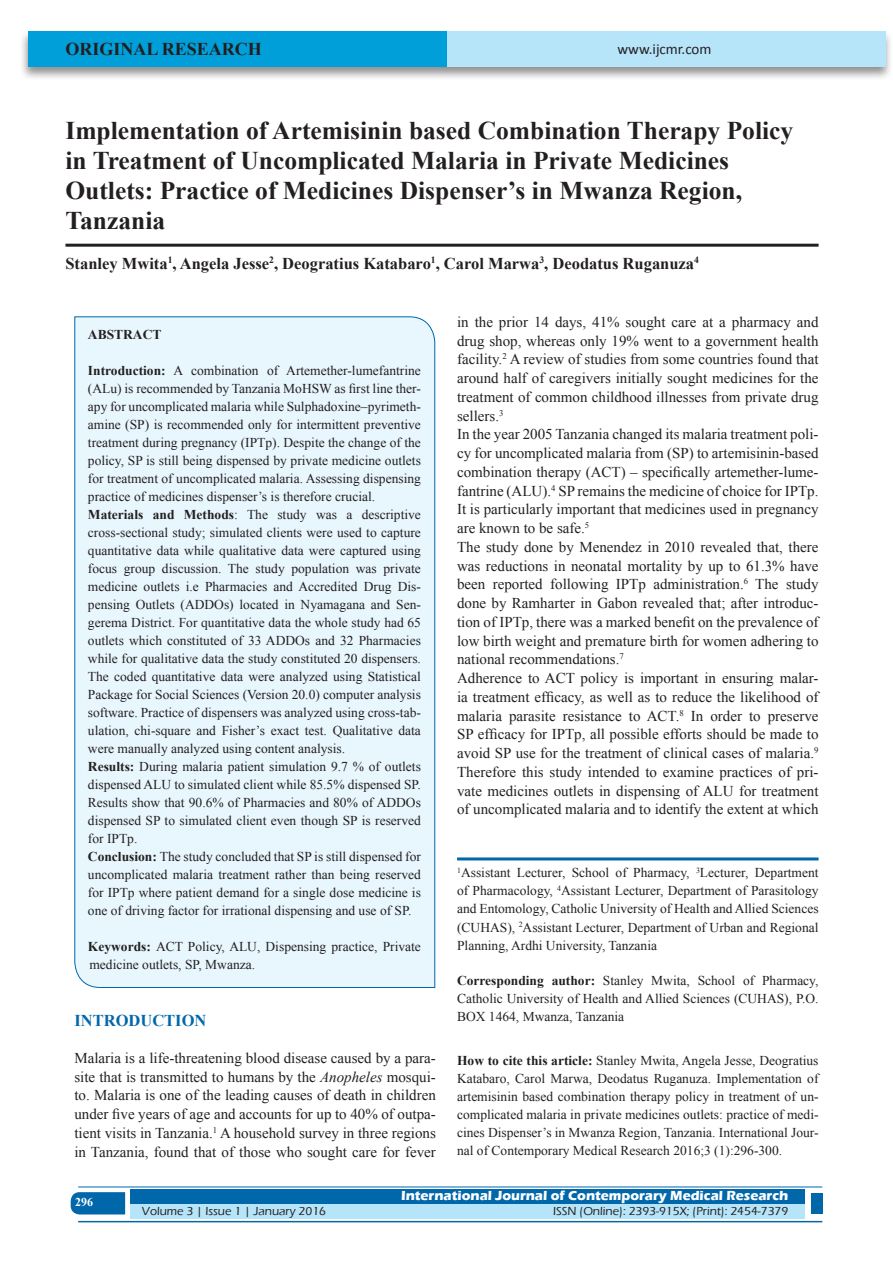
<style>
.page{position:relative;width:893px;height:1263px;background:#fff}
.page>*{position:absolute;margin:0;border:0;box-sizing:border-box;transform-origin:0 0}
.A_Title_New{font:700 25.5px/30px "Times New Roman";color:#231f20}
.AT_new{font:700 18px "Times New Roman";color:#231f20}
.AU-New{font:700 16.5px "Times New Roman";color:#231f20}
.ABS_new{font:700 16.5px "Times New Roman";color:#0067aa}
.TX_New{font:15px/18.8px "Times New Roman";color:#231f20;text-align:justify}
.t1{font:15px "Calibri";color:#231f20}
.HTC_new{font:13.5px/18px "Times New Roman";color:#231f20}
.Affi_New{font:13.5px/18px "Times New Roman";color:#231f20;text-align:justify}
.Corresponding{font:13.5px/18px "Times New Roman";color:#231f20;text-align:justify}
.t2{font:700 13.5px "Eras ITC";color:#fff}
.t3{font:700 13.5px "Times New Roman";color:#231f20}
.t4{font:500 12px "Eras ITC";color:#231f20}
.t5{font:700 12px "Times New Roman";color:#fff}
.s1{font-weight:700}
.s2{font-style:italic}
</style>
<div class="page">
<div style="left:19px;top:29px;width:874px;height:52px;background:#231f20;opacity:.5"></div>
<div style="left:28px;top:31px;width:857px;height:35px;background:#b6e4f9"></div>
<div style="left:28px;top:31px;width:418px;height:35px;background:#009fda"></div>
<svg style="left:71px;top:1192px;width:54px;height:22px"></svg>
<div style="left:130px;top:1189px;width:674px;height:15px;background:#0067aa"></div>
<div style="left:130px;top:1204px;width:674px;height:15px;background:#b6e4f9"></div>
<hr style="left:78px;top:1186px;width:744px;height:1px;background:#0067aa">
<hr style="left:78px;top:1221px;width:744px;height:1px;background:#0067aa">
<div style="left:811px;top:1193px;width:11px;height:21px;background:#0067aa"></div>
<hr style="left:65px;top:244px;width:754px;height:3px;background:#231f20">
<div style="left:74px;top:316px;width:361px;height:672px;background:#e8f6fd"></div>
<hr style="left:457px;top:857px;width:362px;height:3px;background:#0067aa">
<p class="AT_new" style="left:65px;top:36px;width:198px">ORIGINAL RESEARCH</p>
<p class="t1" style="left:617px;top:40px;width:96px">www.ijcmr.com</p>
<p class="A_Title_New" style="left:65px;top:115px;width:729px">Implementation of Artemisinin based Combination Therapy Policy in Treatment of Uncomplicated Malaria in Private Medicines Outlets: Practice of Medicines Dispenser’s in Mwanza Region, Tanzania</p>
<p class="AU-New" style="left:65px;top:252px;width:635px">Stanley Mwita<sup>1</sup>, Angela Jesse<sup>2</sup>, Deogratius Katabaro<sup>1</sup>, Carol Marwa<sup>3</sup>, Deodatus Ruganuza<sup>4</sup></p>
<p class="t3" style="left:88px;top:325px;width:75px">ABSTRACT</p>
<p class="HTC_new" style="left:88px;top:361px;width:335px"><span class="s1">Introduction:</span> A combination of Artemether-lumefantrine (ALu) is recommended by Tanzania MoHSW as first line ther&shy;apy for uncomplicated malaria while Sulphadoxine–pyrimeth&shy;amine (SP) is recommended only for intermittent preventive treatment during pregnancy (IPTp). Despite the change of the policy, SP is still being dispensed by private medicine outlets for treatment of uncomplicated malaria. Assessing dispensing practice of medicines dispenser’s is therefore crucial.<br><span class="s1">Materials and Methods</span>: The study was a descriptive cross-sectional study; simulated clients were used to capture quantitative data while qualitative data were captured using focus group discussion. The study population was private medicine outlets i.e Pharmacies and Accredited Drug Dis&shy;pensing Outlets (ADDOs) located in Nyamagana and Sen&shy;gerema District. For quantitative data the whole study had 65 outlets which constituted of 33 ADDOs and 32 Pharmacies while for qualitative data the study constituted 20 dispensers.<br>The coded quantitative data were analyzed using Statistical Package for Social Sciences (Version 20.0) computer analysis software. Practice of dispensers was analyzed using cross-tab&shy;ulation, chi-square and Fisher’s exact test. Qualitative data were manually analyzed using content analysis.<br><span class="s1">Results:</span> During malaria patient simulation 9.7 % of outlets dispensed ALU to simulated client while 85.5% dispensed SP.<br>Results show that 90.6% of Pharmacies and 80% of ADDOs dispensed SP to simulated client even though SP is reserved for IPTp.<br><span class="s1">Conclusion:</span> The study concluded that SP is still dispensed for uncomplicated malaria treatment rather than being reserved for IPTp where patient demand for a single dose medicine is one of driving factor for irrational dispensing and use of SP.</p>
<p class="HTC_new" style="left:88px;top:937px;width:334px"><span class="s1">Keywords:</span> ACT Policy, ALU, Dispensing practice, Private medicine outlets, SP, Mwanza.</p>
<p class="ABS_new" style="left:74px;top:1009px;width:133px">INTRODUCTION</p>
<p class="TX_New" style="left:74px;top:1048px;width:363px">Malaria is a life-threatening blood disease caused by a para&shy;site that is transmitted to humans by the <span class="s2">Anopheles</span> mosqui&shy;to. Malaria is one of the leading causes of death in children under five years of age and accounts for up to 40% of outpa&shy;tient visits in Tanzania.<sup>1</sup> A household survey in three regions in Tanzania, found that of those who sought care for fever</p>
<p class="TX_New" style="left:457px;top:312px;width:363px">in the prior 14 days, 41% sought care at a pharmacy and drug shop, whereas only 19% went to a government health facility.<sup>2</sup> A review of studies from some countries found that around half of caregivers initially sought medicines for the treatment of common childhood illnesses from private drug sellers.<sup>3</sup></p>
<p class="TX_New" style="left:457px;top:425px;width:363px">In the year 2005 Tanzania changed its malaria treatment poli&shy;cy for uncomplicated malaria from (SP) to artemisinin-based combination therapy (ACT) – specifically artemether-lume&shy;fantrine (ALU).<sup>4</sup> SP remains the medicine of choice for IPTp.<br>It is particularly important that medicines used in pregnancy are known to be safe.<sup>5</sup></p>
<p class="TX_New" style="left:457px;top:537px;width:363px">The study done by Menendez in 2010 revealed that, there was reductions in neonatal mortality by up to 61.3% have been reported following IPTp administration.<sup>6</sup> The study done by Ramharter in Gabon revealed that; after introduc&shy;tion of IPTp, there was a marked benefit on the prevalence of low birth weight and premature birth for women adhering to national recommendations.<sup>7</sup></p>
<p class="TX_New" style="left:457px;top:668px;width:363px">Adherence to ACT policy is important in ensuring malar&shy;ia treatment efficacy, as well as to reduce the likelihood of malaria parasite resistance to ACT.<sup>8</sup> In order to preserve SP efficacy for IPTp, all possible efforts should be made to avoid SP use for the treatment of clinical cases of malaria.<sup>9<br></sup>Therefore this study intended to examine practices of pri&shy;vate medicines outlets in dispensing of ALU for treatment of uncomplicated malaria and to identify the extent at which</p>
<p class="Affi_New" style="left:457px;top:864px;width:363px"><sup>1</sup>Assistant Lecturer, School of Pharmacy, <sup>3</sup>Lecturer, Department of Pharmacology, <sup>4</sup>Assistant Lecturer, Department of Parasitology and Entomology, Catholic University of Health and Allied Sciences (CUHAS), <sup>2</sup>Assistant Lecturer, Department of Urban and Regional Planning, Ardhi University, Tanzania</p>
<p class="Corresponding" style="left:457px;top:972px;width:363px"><span class="s1">Corresponding author:</span> Stanley Mwita, School of Pharmacy, Catholic University of Health and Allied Sciences (CUHAS), P.O.<br>BOX 1464, Mwanza, Tanzania</p>
<p class="HTC_new" style="left:457px;top:1051px;width:363px;text-align:justify"><span class="s1">How to cite this article:</span> Stanley Mwita, Angela Jesse, Deogratius Katabaro, Carol Marwa, Deodatus Ruganuza. Implementation of artemisinin based combination therapy policy in treatment of un&shy;complicated malaria in private medicines outlets: practice of medi&shy;cines Dispenser’s in Mwanza Region, Tanzania. International Jour&shy;nal of Contemporary Medical Research 2016;3 (1):296-300.</p>
<h4 class="t5" style="left:75px;top:1194px;width:19px">296</h4>
<p class="t2" style="left:401px;top:1188px;width:389px">International Journal of Contemporary Medical Research</p>
<p class="t4" style="left:142px;top:1204px;width:186px">Volume 3 | Issue 1 | January 2016</p>
<p class="t4" style="left:553px;top:1204px;width:237px">ISSN (Online): 2393-915X; (Print): 2454-7379</p>
</div>
